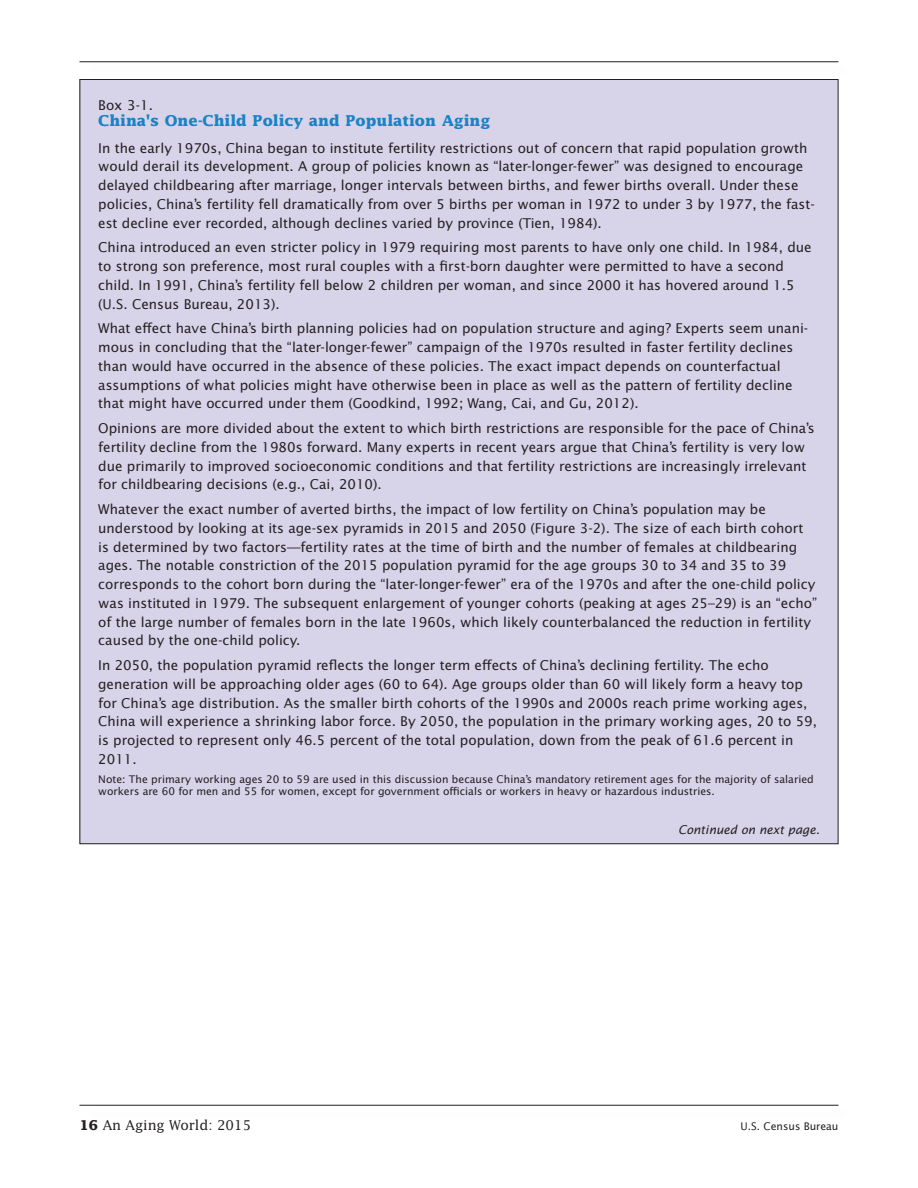
<style>
.page{position:relative;width:918px;height:1188px;background:#fff}
.page>*{position:absolute;margin:0;border:0;box-sizing:border-box;transform-origin:0 0}
.t1{font:700 15px "Lucida";color:#1b82c5}
.body_text{font:13.5px/18.8px "Lucida Sans";color:#231f20}
.t2{font:13.5px "Lucida";color:#231f20}
.body_text-2{font:italic 12px "Lucida Sans";color:#231f20}
.body_text-3{font:10.5px/12.8px "Lucida Sans";color:#231f20}
.s1{font-weight:700}
</style>
<div class="page">
<hr style="left:80px;top:1105px;width:758px;height:1px;background:#231f20">
<hr style="left:80px;top:61px;width:758px;height:1px;background:#231f20">
<div style="left:80px;top:80px;width:758px;height:764px;background:#d7d3e9"></div>
<p class="body_text" style="left:98px;top:96px;width:56px">Box 3-1.</p>
<p class="t1" style="left:98px;top:112px;width:394px">China's One-Child Policy and Population Aging</p>
<p class="body_text" style="left:98px;top:139px;width:718px">In the early 1970s, China began to institute fertility restrictions out of concern that rapid population growth would derail its development. A group of policies known as “later-longer-fewer” was designed to encourage delayed childbearing after marriage, longer intervals between births, and fewer births overall. Under these policies, China’s fertility fell dramatically from over 5 births per woman in 1972 to under 3 by 1977, the fast&shy;est decline ever recorded, although declines varied by province (Tien, 1984).</p>
<p class="body_text" style="left:98px;top:238px;width:715px">China introduced an even stricter policy in 1979 requiring most parents to have only one child. In 1984, due to strong son preference, most rural couples with a first-born daughter were permitted to have a second child. In 1991, China’s fertility fell below 2 children per woman, and since 2000 it has hovered around 1.5 (U.S. Census Bureau, 2013).</p>
<p class="body_text" style="left:98px;top:319px;width:712px">What effect have China’s birth planning policies had on population structure and aging? Experts seem unani&shy;mous in concluding that the “later-longer-fewer” campaign of the 1970s resulted in faster fertility declines than would have occurred in the absence of these policies. The exact impact depends on counterfactual assumptions of what policies might have otherwise been in place as well as the pattern of fertility decline that might have occurred under them (Goodkind, 1992; Wang, Cai, and Gu, 2012).</p>
<p class="body_text" style="left:98px;top:419px;width:718px">Opinions are more divided about the extent to which birth restrictions are responsible for the pace of China’s fertility decline from the 1980s forward. Many experts in recent years argue that China’s fertility is very low due primarily to improved socioeconomic conditions and that fertility restrictions are increasingly irrelevant for childbearing decisions (e.g., Cai, 2010).</p>
<p class="body_text" style="left:98px;top:500px;width:720px">Whatever the exact number of averted births, the impact of low fertility on China’s population may be understood by looking at its age-sex pyramids in 2015 and 2050 (Figure 3-2). The size of each birth cohort is determined by two factors—fertility rates at the time of birth and the number of females at childbearing ages. The notable constriction of the 2015 population pyramid for the age groups 30 to 34 and 35 to 39 corresponds to the cohort born during the “later-longer-fewer” era of the 1970s and after the one-child policy was instituted in 1979. The subsequent enlargement of younger cohorts (peaking at ages 25–29) is an “echo” of the large number of females born in the late 1960s, which likely counterbalanced the reduction in fertility caused by the one-child policy.</p>
<p class="body_text" style="left:98px;top:656px;width:720px">In 2050, the population pyramid reflects the longer term effects of China’s declining fertility. The echo generation will be approaching older ages (60 to 64). Age groups older than 60 will likely form a heavy top for China’s age distribution. As the smaller birth cohorts of the 1990s and 2000s reach prime working ages, China will experience a shrinking labor force. By 2050, the population in the primary working ages, 20 to 59, is projected to represent only 46.5 percent of the total population, down from the peak of 61.6 percent in 2011.</p>
<p class="body_text-3" style="left:98px;top:773px;width:717px">Note: The primary working ages 20 to 59 are used in this discussion because China’s mandatory retirement ages for the majority of salaried workers are 60 for men and 55 for women, except for government officials or workers in heavy or hazardous industries.</p>
<p class="body_text-2" style="left:678px;top:823px;width:143px">Continued on next page.</p>
<p class="t2" style="left:80px;top:1117px;width:173px"><span class="s1">16</span> An Aging World: 2015</p>
<p class="body_text-3" style="left:741px;top:1120px;width:99px">U.S. Census Bureau</p>
</div>
